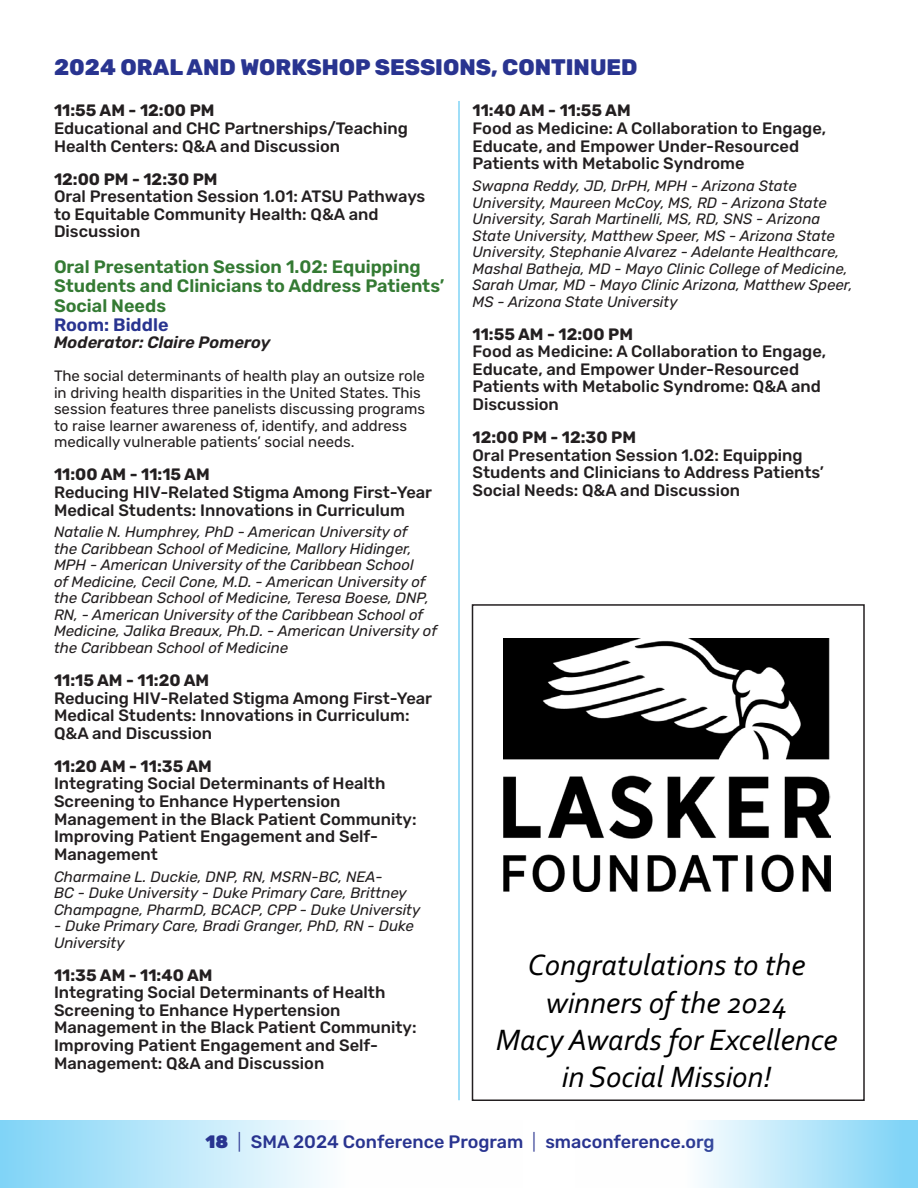
<style>
.page{position:relative;width:918px;height:1188px;background:#fff}
.page>*{position:absolute;margin:0;border:0;box-sizing:border-box;transform-origin:0 0}
.t1{font:italic 30.9px/37.3px "Corbel";color:#000;text-align:center}
.rubik_sub_navy{font:800 22.5px "Rubik";color:#293490}
.breakouts_secondary_sub{font:600 18px/19.2px "Rubik";color:#347a33}
.t2{font:500 18px "Rubik";color:#293490}
.session_room{font:600 18px "Rubik";color:#293490}
.session_title{font:500 16.5px/17.5px "Rubik";color:#231f20}
.breakouts_time{font:700 16.5px "Rubik";color:#231f20}
.breakouts_moderator{font:italic 600 16.5px "Rubik";color:#231f20}
.breakouts_byline{font:italic 15px/16.5px "Rubik";color:#231f20}
.breakouts_body{font:15px/16.5px "Rubik";color:#231f20}
.s1{font-weight:900}
.s2{font-weight:300}
</style>
<div class="page">
<svg style="left:0;top:1120px;width:324px;height:68px;background:#b9e7fa"></svg>
<svg style="left:700px;top:1120px;width:218px;height:68px;background:#b6e6fa"></svg>
<img style="left:503px;top:638px;width:327px;height:253px">
<div style="left:472px;top:604px;width:393px;height:497px;border:2px solid #231f20"></div>
<hr style="left:458px;top:101px;width:2px;height:999px;background:#80d4f7">
<p class="rubik_sub_navy" style="left:54px;top:54px;width:585px">2024 ORAL AND WORKSHOP SESSIONS, CONTINUED</p>
<p class="breakouts_time" style="left:54px;top:101px;width:162px">11:55 AM - 12:00 PM</p>
<p class="session_title" style="left:54px;top:120px;width:355px">Educational and CHC Partnerships/Teaching<br>Health Centers: Q&amp;A and Discussion</p>
<p class="breakouts_time" style="left:54px;top:169px;width:165px">12:00 PM - 12:30 PM</p>
<p class="session_title" style="left:54px;top:189px;width:373px">Oral Presentation Session 1.01: ATSU Pathways to Equitable Community Health: Q&amp;A and<br>Discussion</p>
<p class="breakouts_secondary_sub" style="left:54px;top:258px;width:392px">Oral Presentation Session 1.02: Equipping<br>Students and Clinicians to Address Patients’<br>Social Needs</p>
<p class="session_room" style="left:54px;top:311px;width:116px">Room: Biddle</p>
<p class="breakouts_moderator" style="left:54px;top:330px;width:218px">Moderator: Claire Pomeroy</p>
<p class="breakouts_body" style="left:54px;top:369px;width:373px">The social determinants of health play an outsize role in driving health disparities in the United States. This session features three panelists discussing programs to raise learner awareness of, identify, and address medically vulnerable patients’ social needs.</p>
<p class="breakouts_time" style="left:54px;top:465px;width:157px">11:00 AM - 11:15 AM</p>
<p class="session_title" style="left:54px;top:484px;width:380px">Reducing HIV-Related Stigma Among First-Year<br>Medical Students: Innovations in Curriculum</p>
<p class="breakouts_byline" style="left:54px;top:525px;width:385px">Natalie N. Humphrey, PhD - American University of<br>the Caribbean School of Medicine, Mallory Hidinger, MPH - American University of the Caribbean School<br>of Medicine, Cecil Cone, M.D. - American University of the Caribbean School of Medicine, Teresa Boese, DNP, RN, - American University of the Caribbean School of Medicine, Jalika Breaux, Ph.D. - American University of the Caribbean School of Medicine</p>
<p class="breakouts_time" style="left:54px;top:671px;width:157px">11:15 AM - 11:20 AM</p>
<p class="session_title" style="left:54px;top:690px;width:380px">Reducing HIV-Related Stigma Among First-Year<br>Medical Students: Innovations in Curriculum:<br>Q&amp;A and Discussion</p>
<p class="breakouts_time" style="left:54px;top:756px;width:159px">11:20 AM - 11:35 AM</p>
<p class="session_title" style="left:54px;top:776px;width:364px">Integrating Social Determinants of Health Screening to Enhance Hypertension Management in the Black Patient Community:<br>Improving Patient Engagement and Self-Management</p>
<p class="breakouts_byline" style="left:54px;top:869px;width:368px">Charmaine L. Duckie, DNP, RN, MSRN-BC, NEA-<br>BC - Duke University - Duke Primary Care, Brittney<br>Champagne, PharmD, BCACP, CPP - Duke University</p>
<p class="breakouts_byline" style="left:54px;top:918px;width:361px">- Duke Primary Care, Bradi Granger, PhD, RN - Duke<br>University</p>
<p class="breakouts_time" style="left:54px;top:965px;width:160px">11:35 AM - 11:40 AM</p>
<p class="session_title" style="left:54px;top:985px;width:364px">Integrating Social Determinants of Health Screening to Enhance Hypertension Management in the Black Patient Community:<br>Improving Patient Engagement and Self-Management: Q&amp;A and Discussion</p>
<p class="breakouts_time" style="left:472px;top:101px;width:160px">11:40 AM - 11:55 AM</p>
<p class="session_title" style="left:472px;top:120px;width:355px">Food as Medicine: A Collaboration to Engage,<br>Educate, and Empower Under-Resourced<br>Patients with Metabolic Syndrome</p>
<p class="breakouts_byline" style="left:472px;top:178px;width:382px">Swapna Reddy, JD, DrPH, MPH - Arizona State University, Maureen McCoy, MS, RD - Arizona State University, Sarah Martinelli, MS, RD, SNS - Arizona State University, Matthew Speer, MS - Arizona State University, Stephanie Alvarez - Adelante Healthcare, Mashal Batheja, MD - Mayo Clinic College of Medicine, Sarah Umar, MD - Mayo Clinic Arizona, Matthew Speer, MS - Arizona State University</p>
<p class="breakouts_time" style="left:472px;top:324px;width:162px">11:55 AM - 12:00 PM</p>
<p class="session_title" style="left:472px;top:344px;width:355px">Food as Medicine: A Collaboration to Engage, Educate, and Empower Under-Resourced Patients with Metabolic Syndrome: Q&amp;A and Discussion</p>
<p class="breakouts_time" style="left:472px;top:428px;width:165px">12:00 PM - 12:30 PM</p>
<p class="session_title" style="left:472px;top:447px;width:353px">Oral Presentation Session 1.02: Equipping<br>Students and Clinicians to Address Patients’<br>Social Needs: Q&amp;A and Discussion</p>
<p class="t1" style="left:496px;top:946px;width:343px">Congratulations to the winners of the 2024<br>Macy Awards for Excellence in Social Mission!</p>
<p class="t2" style="left:205px;top:1129px;width:511px"><span class="s1">18</span> <span class="s2">|</span> SMA 2024 Conference Program <span class="s2">|</span> smaconference.org</p>
</div>
